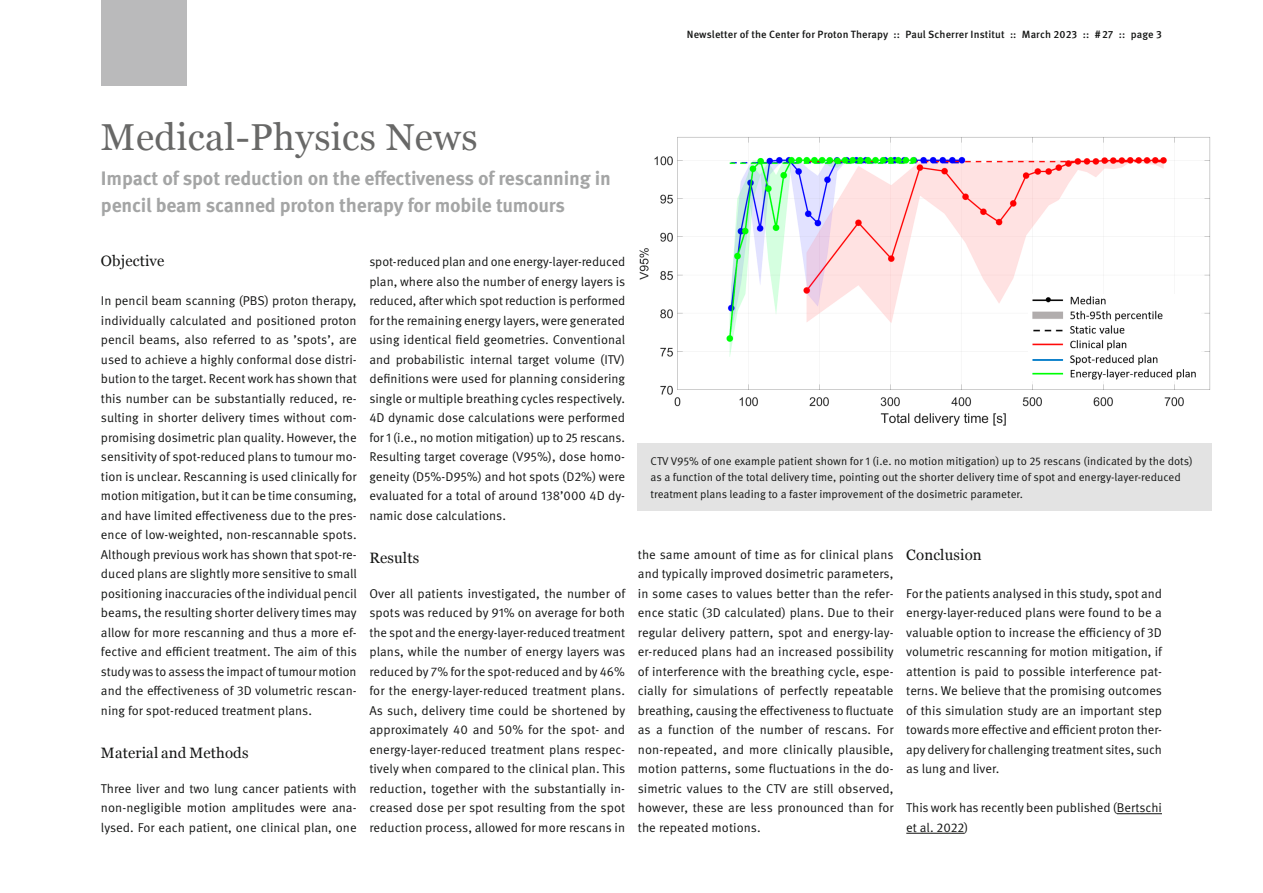
<style>
.page{position:relative;width:1263px;height:893px;background:#fff}
.page>*{position:absolute;margin:0;border:0;box-sizing:border-box;transform-origin:0 0}
.t1{font:37.5px "Georgia";letter-spacing:.01em;color:#686867}
.t2{font:700 19.5px/27px "Meta Pro";letter-spacing:-.01em;color:#a4a5a5}
.t3{font:15px "Georgia";letter-spacing:.01em;color:#131413}
.t4{font:12.75px/19.5px "Meta Pro Norm";color:#131413;text-align:justify}
.t5{font:11.25px/16.5px "Meta Pro Norm";color:#131413}
.t6{font:500 10.5px "Meta Pro";letter-spacing:.01em;color:#131413}
.s1{font-weight:700}
</style>
<div class="page">
<hr style="left:1117px;top:813px;width:45px;height:1px;background:#131413">
<hr style="left:906px;top:833px;width:58px;height:1px;background:#131413">
<div style="left:101px;top:0;width:85px;height:85px;background:#bababb"></div>
<div style="left:638px;top:443px;width:574px;height:67px;background:#e3e3e3"></div>
<img style="left:639px;top:137px;width:572px;height:289px">
<img style="left:1028px;top:295px;width:172px;height:85px">
<p class="t6" style="left:687px;top:26px;width:477px">Newsletter of the Center for Proton Therapy :: Paul Scherrer Institut :: March 2023 :: <span class="s1">#</span>27 :: page 3</p>
<h1 class="t1" style="left:101px;top:109px;width:378px">Medical-Physics News</h1>
<h2 class="t2" style="left:101px;top:164px;width:511px">Impact of spot reduction on the effectiveness of rescanning in pencil beam scanned proton therapy for mobile tumours</h2>
<p class="t3" style="left:101px;top:250px;width:65px">Objective</p>
<p class="t4" style="left:101px;top:290px;width:257px">In pencil beam scanning (PBS) proton therapy, individually calculated and positioned proton pencil beams, also referred to as ’spots’, are used to achieve a highly conformal dose distri&shy;bution to the target. Recent work has shown that this number can be substantially reduced, re&shy;sulting in shorter delivery times without com&shy;promising dosimetric plan quality. However, the sensitivity of spot-reduced plans to tumour mo&shy;tion is unclear. Rescanning is used clinically for motion mitigation, but it can be time consuming, and have limited effectiveness due to the pres&shy;ence of low-weighted, non-rescannable spots.<br>Although previous work has shown that spot-re&shy;duced plans are slightly more sensitive to small positioning inaccuracies of the individual pencil beams, the resulting shorter delivery times may allow for more rescanning and thus a more ef&shy;fective and efficient treatment. The aim of this study was to assess the impact of tumour motion and the effectiveness of 3D volumetric rescan&shy;ning for spot-reduced treatment plans.</p>
<p class="t3" style="left:101px;top:742px;width:149px">Material and Methods</p>
<p class="t4" style="left:101px;top:778px;width:257px">Three liver and two lung cancer patients with non-negligible motion amplitudes were ana&shy;lysed. For each patient, one clinical plan, one</p>
<p class="t4" style="left:369px;top:251px;width:257px">spot-reduced plan and one energy-layer-reduced plan, where also the number of energy layers is reduced, after which spot reduction is performed for the remaining energy layers, were generated using identical field geometries. Conventional and probabilistic internal target volume (ITV) definitions were used for planning considering single or multiple breathing cycles respectively.<br>4D dynamic dose calculations were performed for 1 (i.e., no motion mitigation) up to 25 rescans.<br>Resulting target coverage (V95%), dose homo&shy;geneity (D5%-D95%) and hot spots (D2%) were evaluated for a total of around 138’000 4D dy&shy;namic dose calculations.</p>
<p class="t3" style="left:369px;top:547px;width:51px">Results</p>
<p class="t4" style="left:369px;top:583px;width:257px">Over all patients investigated, the number of spots was reduced by 91% on average for both the spot and the energy-layer-reduced treatment plans, while the number of energy layers was reduced by 7% for the spot-reduced and by 46% for the energy-layer-reduced treatment plans.<br>As such, delivery time could be shortened by approximately 40 and 50% for the spot- and energy-layer-reduced treatment plans respec&shy;tively when compared to the clinical plan. This reduction, together with the substantially in&shy;creased dose per spot resulting from the spot reduction process, allowed for more rescans in</p>
<p class="t5" style="left:651px;top:452px;width:544px">CTV V95% of one example patient shown for 1 (i.e. no motion mitigation) up to 25 rescans (indicated by the dots) as a function of the total delivery time, pointing out the shorter delivery time of spot and energy-layer-reduced treatment plans leading to a faster improvement of the dosimetric parameter.</p>
<p class="t4" style="left:638px;top:544px;width:257px">the same amount of time as for clinical plans and typically improved dosimetric parameters, in some cases to values better than the refer&shy;ence static (3D calculated) plans. Due to their regular delivery pattern, spot and energy-lay&shy;er-reduced plans had an increased possibility of interference with the breathing cycle, espe&shy;cially for simulations of perfectly repeatable breathing, causing the effectiveness to fluctuate as a function of the number of rescans. For non-repeated, and more clinically plausible, motion patterns, some fluctuations in the do&shy;simetric values to the CTV are still observed, however, these are less pronounced than for the repeated motions.</p>
<p class="t3" style="left:906px;top:544px;width:77px">Conclusion</p>
<p class="t4" style="left:906px;top:583px;width:257px">For the patients analysed in this study, spot and energy-layer-reduced plans were found to be a valuable option to increase the efficiency of 3D volumetric rescanning for motion mitigation, if attention is paid to possible interference pat&shy;terns. We believe that the promising outcomes of this simulation study are an important step towards more effective and efficient proton ther&shy;apy delivery for challenging treatment sites, such as lung and liver.</p>
<p class="t4" style="left:906px;top:797px;width:257px">This work has recently been published (Bertschi et al. 2022)</p>
</div>
